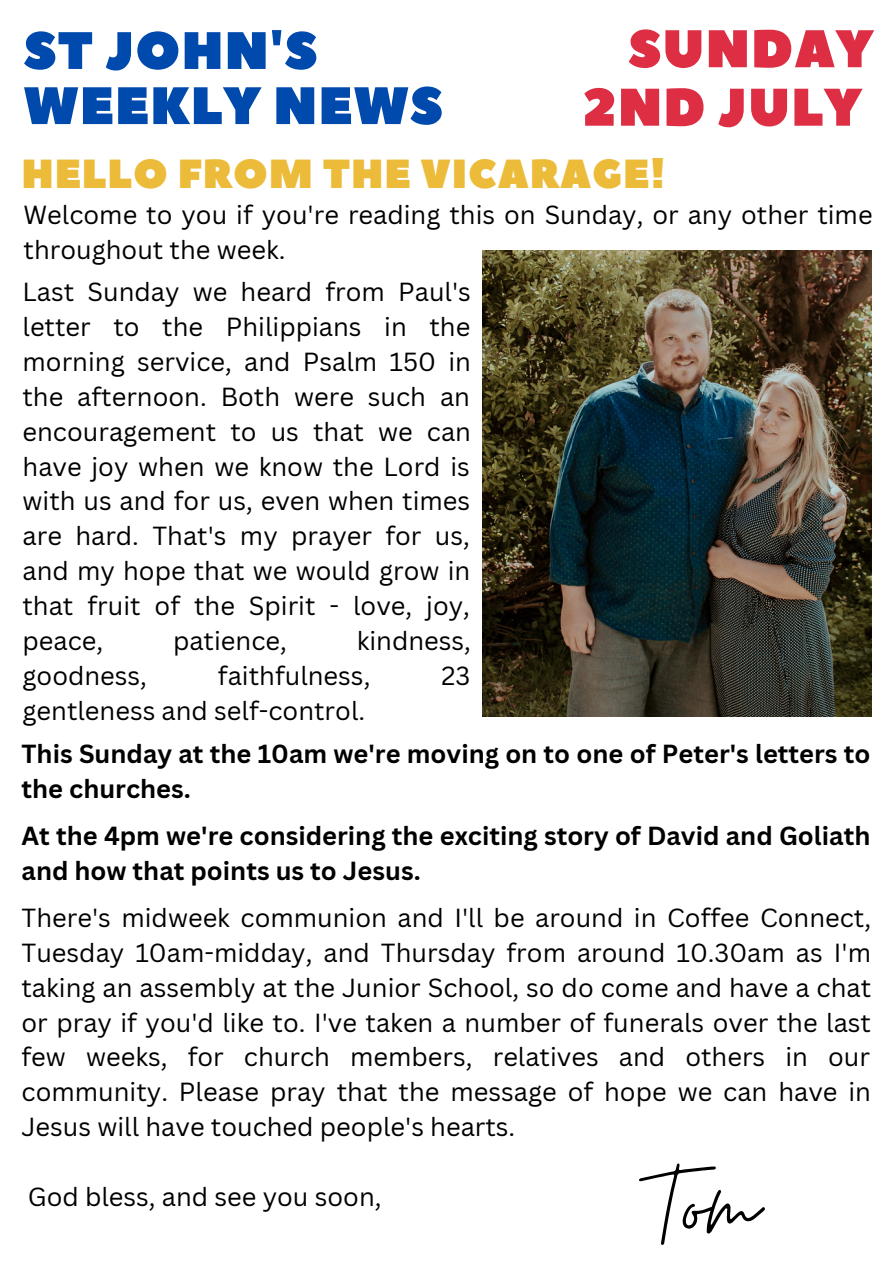
<style>
.page{position:relative;width:893px;height:1264px;background:#fff}
.page>*{position:absolute;margin:0;border:0;box-sizing:border-box;transform-origin:0 0}
.t1{font:122.55px "Moon Time";color:#000}
.t2{font:52.8px "Peace Sans";letter-spacing:.02em;color:#dd2e44}
.t3{font:52.5px/55.1px "Peace Sans";letter-spacing:.02em;color:#004aad}
.t4{font:40.5px "Peace Sans";letter-spacing:.02em;color:#ecbb39}
.t5{font:25.5px/34.8px "Canva Sans";color:#000;text-align:justify}
.t6{font:700 25.5px/34.8px "Canva Sans";color:#000}
</style>
<div class="page">
<img style="left:482px;top:250px;width:389px;height:467px">
<p class="t2" style="left:628px;top:14px;width:246px">SUNDAY</p>
<p class="t2" style="left:582px;top:72px;width:281px">2ND JULY</p>
<p class="t3" style="left:24px;top:25px;width:420px">ST JOHN'S<br>WEEKLY NEWS</p>
<p class="t4" style="left:22px;top:147px;width:645px">HELLO FROM THE VICARAGE!</p>
<p class="t5" style="left:24px;top:197px;width:850px">Welcome to you if you're reading this on Sunday, or any other time throughout the week.</p>
<p class="t5" style="left:23px;top:274px;width:450px">Last Sunday we heard from Paul's letter to the Philippians in the morning service, and Psalm 150 in the afternoon. Both were such an encouragement to us that we can have joy when we know the Lord is with us and for us, even when times are hard. That's my prayer for us, and my hope that we would grow in that fruit of the Spirit - love, joy, peace,</p>
<p class="t5" style="left:173px;top:622px;width:115px">patience,</p>
<p class="t5" style="left:356px;top:622px;width:116px">kindness,</p>
<p class="t5" style="left:23px;top:657px;width:126px">goodness,</p>
<p class="t5" style="left:218px;top:657px;width:154px">faithfulness,</p>
<p class="t5" style="left:441px;top:657px;width:30px">23</p>
<p class="t5" style="left:23px;top:692px;width:344px">gentleness and self-control.</p>
<p class="t6" style="left:22px;top:735px;width:850px">This Sunday at the 10am we're moving on to one of Peter's letters to the churches.</p>
<p class="t6" style="left:22px;top:817px;width:850px">At the 4pm we're considering the exciting story of David and Goliath and how that points us to Jesus.</p>
<p class="t5" style="left:22px;top:899px;width:851px">There's midweek communion and I'll be around in Coffee Connect, Tuesday 10am-midday, and Thursday from around 10.30am as I'm taking an assembly at the Junior School, so do come and have a chat or pray if you'd like to. I've taken a number of funerals over the last few weeks, for church members, relatives and others in our community. Please pray that the message of hope we can have in Jesus will have touched people's hearts.</p>
<p class="t5" style="left:28px;top:1178px;width:355px">God bless, and see you soon,</p>
<p class="t1" style="left:650px;top:1130px;width:110px">Tom</p>
</div>
